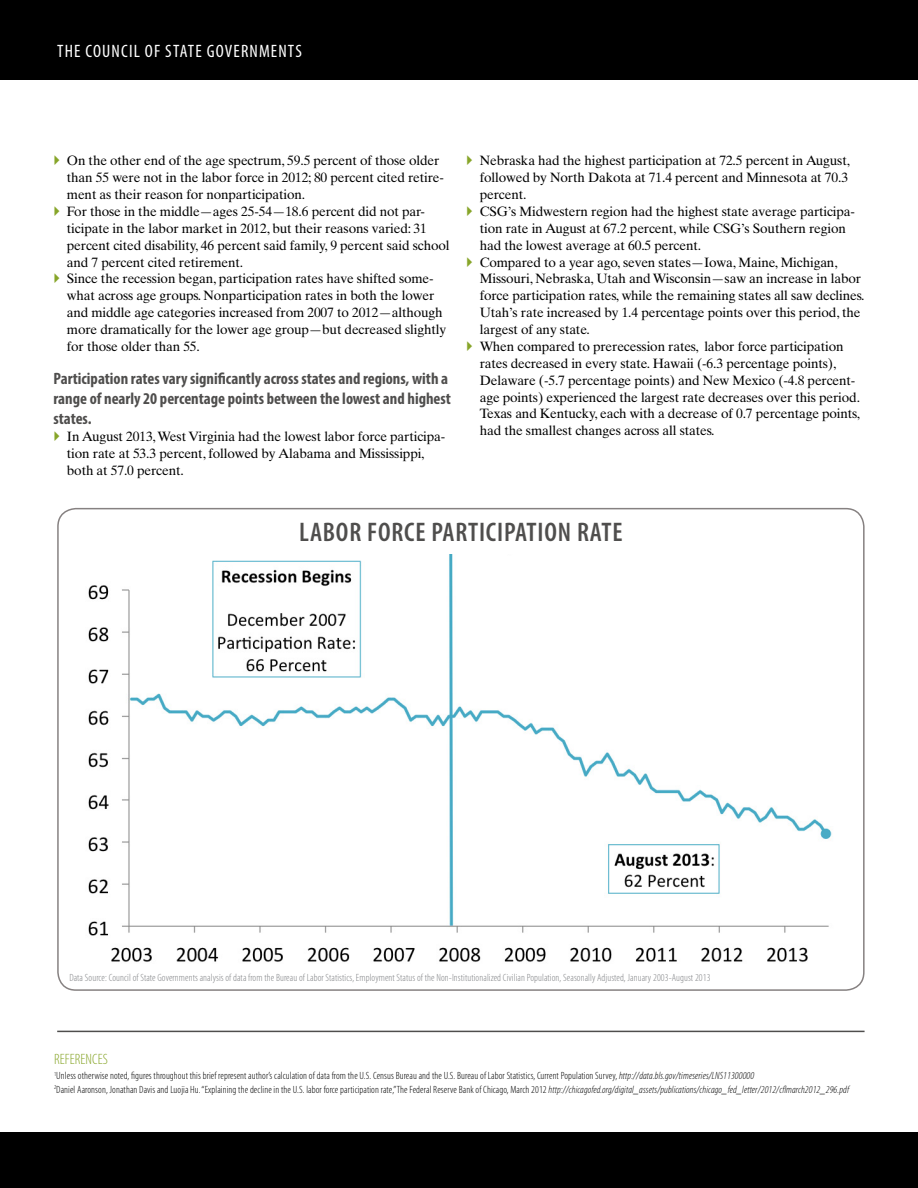
<style>
.page{position:relative;width:918px;height:1188px;background:#fff}
.page>*{position:absolute;margin:0;border:0;box-sizing:border-box;transform-origin:0 0}
.t1{font:600 condensed 27px "Myriad Pro";letter-spacing:.03em;color:#4f4e4d}
.t2{font:condensed 18px "Myriad Pro";letter-spacing:.065em;color:#fff}
.t3{font:700 condensed 16.5px/19.8px "Myriad Pro";color:#4f4e4d}
.t4{font:300 condensed 15px "Myriad Pro";letter-spacing:.01em;color:#87a529}
.t5{font:13.5px/16.8px "Times Ten LT";letter-spacing:-.01em;color:#000}
.t6{font:300 condensed 10.5px/13.5px "Myriad Pro";letter-spacing:.01em;color:#000}
.t7{font:300 condensed 10.5px "Myriad Pro";letter-spacing:.01em;color:#808285}
.s1{font-style:italic}
</style>
<div class="page">
<div style="left:0;top:0;width:918px;height:80px;background:#000"></div>
<div style="left:0;top:1132px;width:918px;height:56px;background:#000"></div>
<img style="left:88px;top:554px;width:744px;height:408px">
<hr style="left:57px;top:1031px;width:808px;height:1px;background:#4f4e4d">
<h2 class="t2" style="left:57px;top:40px;width:246px">THE COUNCIL OF STATE GOVERNMENTS</h2>
<p class="t5" style="left:67px;top:152px;width:384px">On the other end of the age spectrum, 59.5 percent of those older than 55 were not in the labor force in 2012; 80 percent cited retire&shy;ment as their reason for nonparticipation.<br>For those in the middle—ages 25-54—18.6 percent did not par&shy;ticipate in the labor market in 2012, but their reasons varied: 31 percent cited disability, 46 percent said family, 9 percent said school and 7 percent cited retirement.<br>Since the recession began, participation rates have shifted some&shy;what across age groups. Nonparticipation rates in both the lower and middle age categories increased from 2007 to 2012—although more dramatically for the lower age group—but decreased slightly for those older than 55.</p>
<p class="t3" style="left:53px;top:369px;width:399px">Participation rates vary significantly across states and regions, with a range of nearly 20 percentage points between the lowest and highest states.</p>
<p class="t5" style="left:67px;top:428px;width:380px">In August 2013, West Virginia had the lowest labor force participa&shy;tion rate at 53.3 percent, followed by Alabama and Mississippi, both at 57.0 percent.</p>
<p class="t5" style="left:480px;top:152px;width:386px">Nebraska had the highest participation at 72.5 percent in August, followed by North Dakota at 71.4 percent and Minnesota at 70.3 percent.<br>CSG’s Midwestern region had the highest state average participa&shy;tion rate in August at 67.2 percent, while CSG’s Southern region had the lowest average at 60.5 percent.<br>Compared to a year ago, seven states—Iowa, Maine, Michigan, Missouri, Nebraska, Utah and Wisconsin—saw an increase in labor force participation rates, while the remaining states all saw declines.<br>Utah’s rate increased by 1.4 percentage points over this period, the largest of any state.<br>When compared to prerecession rates, labor force participation rates decreased in every state. Hawaii (-6.3 percentage points), Delaware (-5.7 percentage points) and New Mexico (-4.8 percent&shy;age points) experienced the largest rate decreases over this period.<br>Texas and Kentucky, each with a decrease of 0.7 percentage points, had the smallest changes across all states.</p>
<h1 class="t1" style="left:299px;top:515px;width:325px">LABOR FORCE PARTICIPATION RATE</h1>
<p class="t7" style="left:69px;top:971px;width:643px">Data Source: Council of State Governments analysis of data from the Bureau of Labor Statistics, Employment Status of the Non-Institutionalized Civilian Population, Seasonally Adjusted, January 2003-August 2013</p>
<p class="t4" style="left:54px;top:1050px;width:55px">REFERENCES</p>
<p class="t6" style="left:54px;top:1069px;width:797px"><sup>1</sup>Unless otherwise noted, figures throughout this brief represent author’s calculation of data from the U.S. Census Bureau and the U.S. Bureau of Labor Statistics, Current Population Survey, <span class="s1">http://data.bls.gov/timeseries/LNS11300000<br></span><sup>2</sup>Daniel Aaronson, Jonathan Davis and Luojia Hu. “Explaining the decline in the U.S. labor force participation rate,” The Federal Reserve Bank of Chicago, March 2012 <span class="s1">http://chicagofed.org/digital_assets/publications/chicago_fed_letter/2012/cflmarch2012_296.pdf</span></p>
</div>
